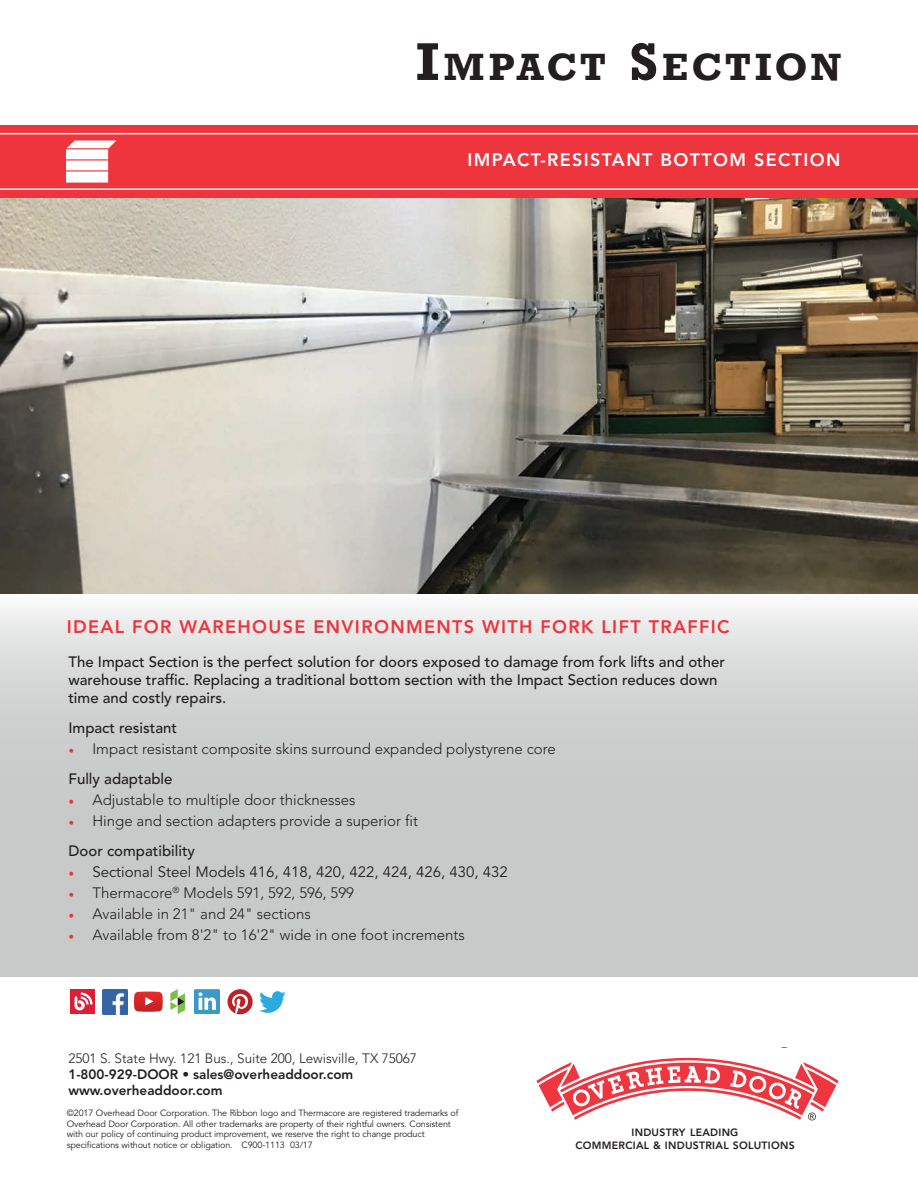
<style>
.page{position:relative;width:918px;height:1188px;background:#fff}
.page>*{position:absolute;margin:0;border:0;box-sizing:border-box;transform-origin:0 0}
.t1{font:700 39px "Rockwell";letter-spacing:.075em;color:#231f20}
.t2{font:800 18px "Avenir LT Std";letter-spacing:.075em;color:#ee343d}
.t3{font:800 18px "Avenir LT Std";letter-spacing:.075em;color:#fff}
.t4{font:300 15px/30px "Avenir LT Std";color:#231f20}
.t5{font:500 15px/18px "Avenir LT Std";color:#231f20}
.t6{font:15px "Avenir LT Std";color:#231f20}
.t7{font:800 13.5px/16.2px "Avenir LT Std";color:#231f20}
.t8{font:300 13.5px "Avenir LT Std";color:#231f20}
.t9{font:800 10.5px/13.5px "Avenir LT Std";letter-spacing:.025em;color:#231f20;text-align:center}
.t10{font:9px/10.5px "Avenir LT Std";letter-spacing:-.015em;color:#231f20}
.s1{font-size:54px}
.s2{font-family:"Minion Pro";font-weight:400;color:#ee343d}
.s3{font-weight:500}
.s4{font-family:"Minion Pro";color:#ee343d}
</style>
<div class="page">
<img style="left:0;top:197px;width:918px;height:397px">
<svg style="left:0;top:608px;width:918px;height:368px;fill:#c9caca"></svg>
<div style="left:0;top:125px;width:918px;height:72px;background:#ee343d"></div>
<hr style="left:0;top:188px;width:918px;height:2px;background:#fff">
<hr style="left:0;top:133px;width:918px;height:1px;background:#fff">
<svg style="left:66px;top:140px;width:51px;height:43px"></svg>
<svg style="left:536px;top:1057px;width:303px;height:64px"></svg>
<svg style="left:259px;top:991px;width:27px;height:22px"></svg>
<img style="left:102px;top:989px;width:25px;height:25px">
<svg style="left:170px;top:989px;width:15px;height:25px"></svg>
<svg style="left:194px;top:989px;width:26px;height:25px"></svg>
<svg style="left:227px;top:988px;width:27px;height:27px"></svg>
<svg style="left:228px;top:989px;width:25px;height:25px"></svg>
<div style="left:71px;top:989px;width:24px;height:25px;background:#e11c37"></div>
<svg style="left:74px;top:993px;width:19px;height:17px"></svg>
<svg style="left:134px;top:992px;width:29px;height:20px"></svg>
<h1 class="t1" style="left:416px;top:43px;width:427px"><span class="s1">I</span>MPACT <span class="s1">S</span>ECTION</h1>
<h2 class="t3" style="left:467px;top:150px;width:375px">IMPACT-RESISTANT BOTTOM SECTION</h2>
<h2 class="t2" style="left:67px;top:616px;width:664px">IDEAL FOR WAREHOUSE ENVIRONMENTS WITH FORK LIFT TRAFFIC</h2>
<h3 class="t5" style="left:68px;top:653px;width:658px">The Impact Section is the perfect solution for doors exposed to damage from fork lifts and other warehouse traffic. Replacing a traditional bottom section with the Impact Section reduces down time and costly repairs.</h3>
<h3 class="t5" style="left:68px;top:719px;width:110px">Impact resistant</h3>
<h3 class="t4" style="left:68px;top:734px;width:489px"><span class="s2">•</span> Impact resistant composite skins surround expanded polystyrene core<br><span class="s3">Fully adaptable</span></h3>
<h3 class="t4" style="left:68px;top:785px;width:289px"><span class="s2">•</span> Adjustable to multiple door thicknesses</h3>
<h3 class="t4" style="left:68px;top:806px;width:351px"><span class="s2">•</span> Hinge and section adapters provide a superior fit<br><span class="s3">Door compatibility</span></h3>
<h3 class="t6" style="left:68px;top:863px;width:441px"><span class="s4">•</span> Sectional Steel Models 416, 418, 420, 422, 424, 426, 430, 432</h3>
<h3 class="t4" style="left:68px;top:878px;width:287px"><span class="s2">•</span> Thermacore<sup>®</sup> Models 591, 592, 596, 599</h3>
<h3 class="t4" style="left:68px;top:899px;width:244px"><span class="s2">•</span> Available in 21" and 24" sections</h3>
<h3 class="t4" style="left:68px;top:920px;width:398px"><span class="s2">•</span> Available from 8'2" to 16'2" wide in one foot increments</h3>
<h3 class="t8" style="left:68px;top:1050px;width:350px">2501 S. State Hwy. 121 Bus., Suite 200, Lewisville, TX 75067</h3>
<h3 class="t7" style="left:68px;top:1066px;width:286px">1-800-929-DOOR • sales@overheaddoor.com www.overheaddoor.com</h3>
<p class="t10" style="left:67px;top:1108px;width:393px">©2017 Overhead Door Corporation. The Ribbon logo and Thermacore are registered trademarks of Overhead Door Corporation. All other trademarks are property of their rightful owners. Consistent with our policy of continuing product improvement, we reserve the right to change product specifications without notice or obligation. C900-1113 03/17</p>
<p class="t9" style="left:575px;top:1125px;width:221px">INDUSTRY LEADING<br>COMMERCIAL &amp; INDUSTRIAL SOLUTIONS</p>
</div>
